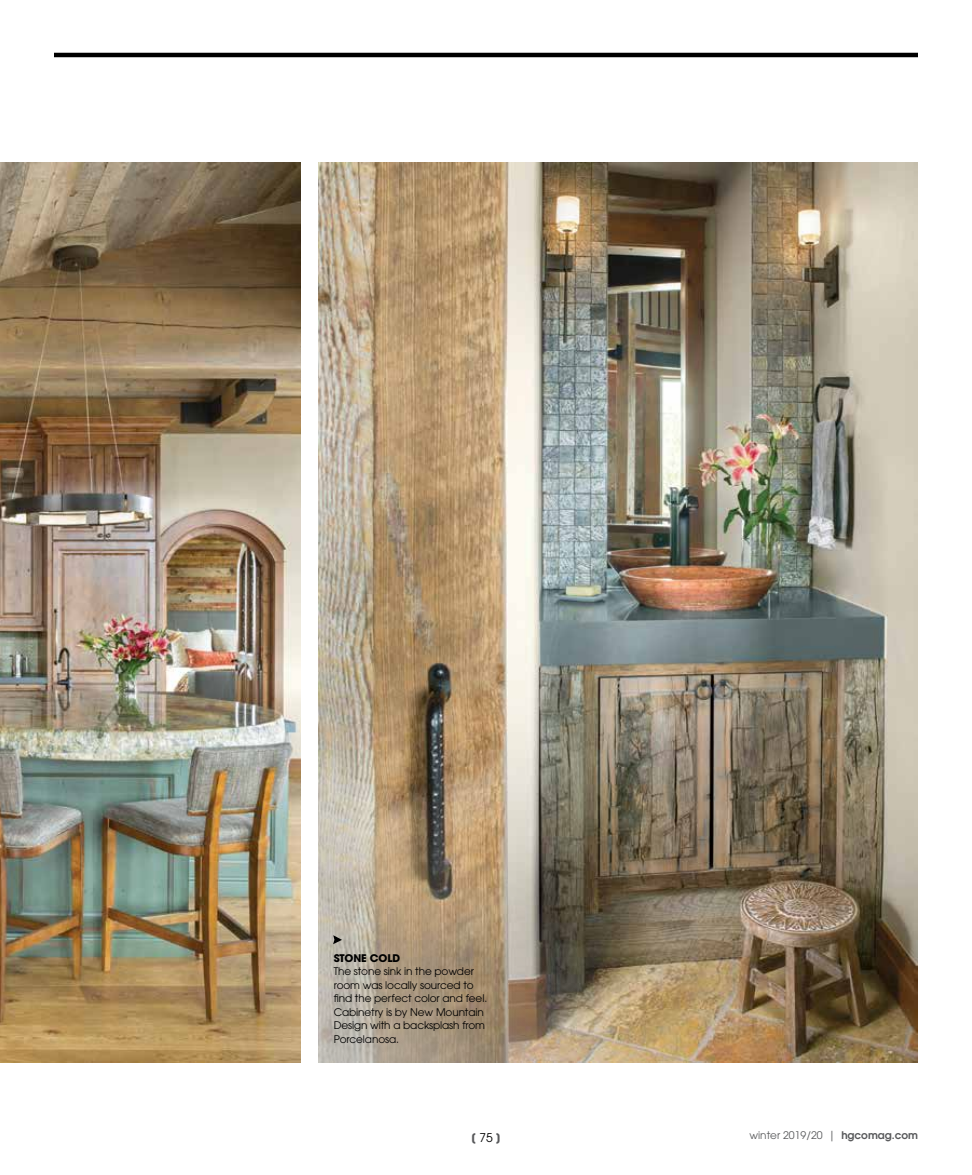
<style>
.page{position:relative;width:972px;height:1175px;background:#fff}
.page>*{position:absolute;margin:0;border:0;box-sizing:border-box;transform-origin:0 0}
.t1{font:10.5px/13.5px "ITC Avant Garde Std";letter-spacing:-.01em;color:#000}
.t2{font:10.5px "ITC Avant Garde Std";color:#58595b}
.t3{font:700 10.5px "ITC Avant Garde Std";letter-spacing:-.01em;color:#000}
.t4{font:700 10.5px "ITC Avant Garde Std";color:#58595b}
.s1{font-weight:400;font-size:12px;color:#000}
.s2{font-weight:600}
</style>
<div class="page">
<img style="left:0;top:163px;width:301px;height:899px">
<img style="left:318px;top:163px;width:600px;height:899px">
<hr style="left:54px;top:53px;width:864px;height:4px;background:#000">
<svg style="left:333px;top:935px;width:9px;height:9px"></svg>
<p class="t3" style="left:334px;top:950px;width:68px">STONE COLD</p>
<p class="t1" style="left:334px;top:964px;width:155px">The stone sink in the powder room was locally sourced to find the perfect color and feel.<br>Cabinetry is by New Mountain<br>Design with a backsplash from<br>Porcelanosa.</p>
<p class="t4" style="left:471px;top:1130px;width:31px">[<span class="s1">75</span>]</p>
<p class="t2" style="left:749px;top:1128px;width:170px">winter 2019/20 | <span class="s2">hgcomag.com</span></p>
</div>
